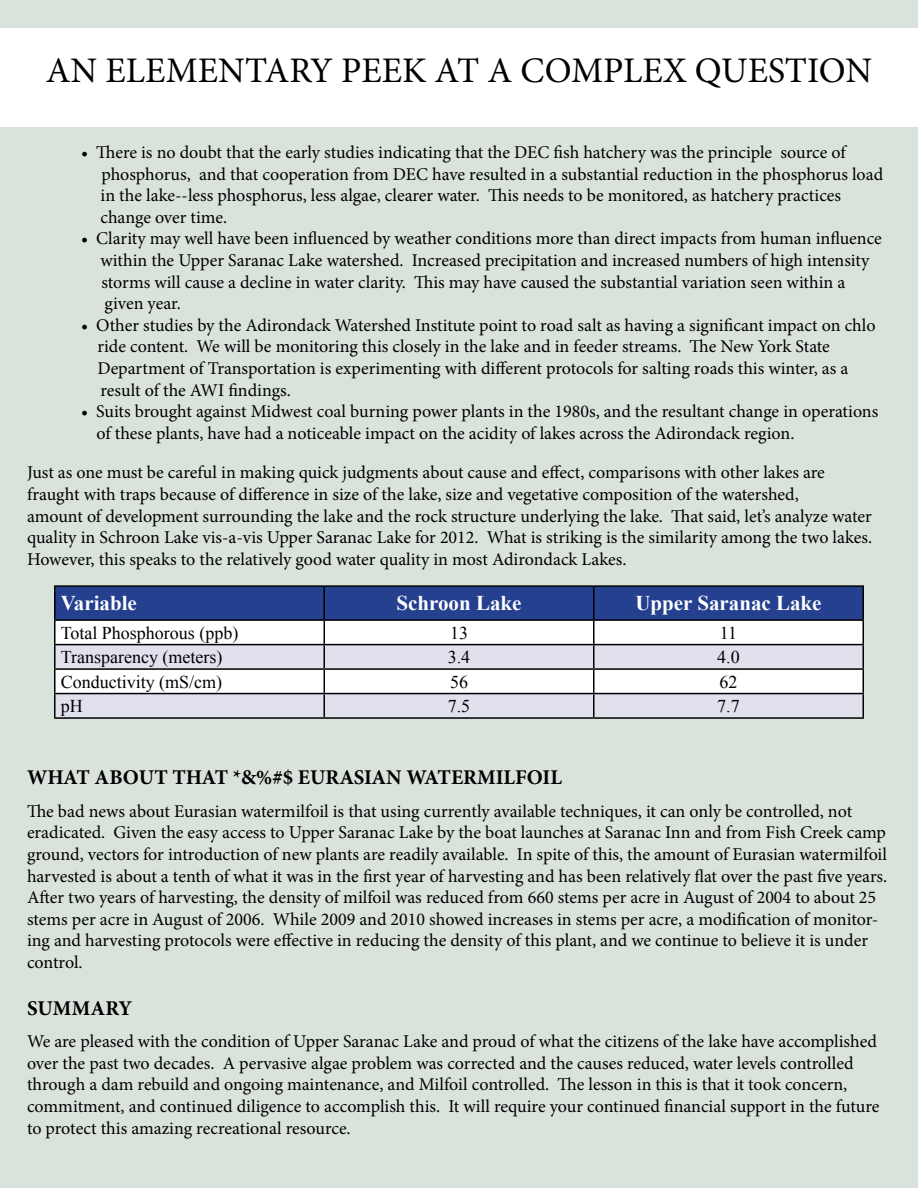
<style>
.page{position:relative;width:918px;height:1188px;background:#d9e3dc}
.page>*{position:absolute;margin:0;border:0;box-sizing:border-box;transform-origin:0 0}
.t1{font:36px "Minion Pro";color:#000}
.t2{font:700 21px "Minion Pro";color:#000}
.t3{font:700 21px "Times New Roman";color:#fff}
.t4{font:700 21px "Minion Pro";letter-spacing:.02em;color:#000}
.t5{font:18px/21.6px "Minion Pro";letter-spacing:-.005em;color:#000}
.t6{font:18px "Times New Roman";color:#000}
</style>
<div class="page">
<div style="left:0;top:28px;width:918px;height:99px;background:#fff"></div>
<hr style="left:54px;top:585px;width:270px;height:2px;background:#000">
<hr style="left:54px;top:587px;width:2px;height:32px;background:#000">
<hr style="left:324px;top:585px;width:270px;height:2px;background:#000">
<hr style="left:594px;top:585px;width:270px;height:2px;background:#000">
<hr style="left:862px;top:587px;width:2px;height:32px;background:#000">
<hr style="left:54px;top:619px;width:270px;height:2px;background:#000">
<hr style="left:54px;top:621px;width:2px;height:23px;background:#000">
<hr style="left:594px;top:619px;width:270px;height:2px;background:#000">
<hr style="left:862px;top:621px;width:2px;height:23px;background:#000">
<hr style="left:54px;top:644px;width:270px;height:1px;background:#000">
<hr style="left:54px;top:645px;width:2px;height:23px;background:#000">
<hr style="left:594px;top:644px;width:270px;height:1px;background:#000">
<hr style="left:862px;top:645px;width:2px;height:23px;background:#000">
<hr style="left:54px;top:668px;width:270px;height:2px;background:#000">
<hr style="left:54px;top:670px;width:2px;height:23px;background:#000">
<hr style="left:594px;top:668px;width:270px;height:2px;background:#000">
<hr style="left:862px;top:670px;width:2px;height:23px;background:#000">
<hr style="left:54px;top:693px;width:270px;height:1px;background:#000">
<hr style="left:54px;top:694px;width:2px;height:23px;background:#000">
<hr style="left:594px;top:693px;width:270px;height:1px;background:#000">
<svg style="left:55px;top:586px;width:808px;height:131px;background:#b0b6ce"></svg>
<hr style="left:862px;top:694px;width:2px;height:23px;background:#000">
<hr style="left:54px;top:717px;width:270px;height:2px;background:#000">
<hr style="left:324px;top:717px;width:270px;height:2px;background:#000">
<hr style="left:594px;top:717px;width:270px;height:2px;background:#000">
<h1 class="t1" style="left:46px;top:46px;width:828px">AN ELEMENTARY PEEK AT A COMPLEX QUESTION</h1>
<p class="t5" style="left:101px;top:142px;width:784px;text-indent:-20px">• There is no doubt that the early studies indicating that the DEC fish hatchery was the principle source of phosphorus, and that cooperation from DEC have resulted in a substantial reduction in the phosphorus load in the lake--less phosphorus, less algae, clearer water. This needs to be monitored, as hatchery practices change over time.</p>
<p class="t5" style="left:101px;top:228px;width:783px;text-indent:-20px">• Clarity may well have been influenced by weather conditions more than direct impacts from human influence within the Upper Saranac Lake watershed. Increased precipitation and increased numbers of high intensity storms will cause a decline in water clarity. This may have caused the substantial variation seen within a given year.</p>
<p class="t5" style="left:97px;top:314px;width:780px;text-indent:-16px">• Other studies by the Adirondack Watershed Institute point to road salt as having a significant impact on chlo ride content. We will be monitoring this closely in the lake and in feeder streams. The New York State Department of Transportation is experimenting with different protocols for salting roads this winter, as a result of the AWI findings.</p>
<p class="t5" style="left:96px;top:401px;width:783px;text-indent:-15px">• Suits brought against Midwest coal burning power plants in the 1980s, and the resultant change in operations of these plants, have had a noticeable impact on the acidity of lakes across the Adirondack region.</p>
<p class="t5" style="left:27px;top:462px;width:847px">Just as one must be careful in making quick judgments about cause and effect, comparisons with other lakes are fraught with traps because of difference in size of the lake, size and vegetative composition of the watershed,<br>amount of development surrounding the lake and the rock structure underlying the lake. That said, let’s analyze water quality in Schroon Lake vis-a-vis Upper Saranac Lake for 2012. What is striking is the similarity among the two lakes.<br>However, this speaks to the relatively good water quality in most Adirondack Lakes.</p>
<p class="t3" style="left:61px;top:589px;width:78px">Variable</p>
<p class="t3" style="left:396px;top:589px;width:127px">Schroon Lake</p>
<p class="t3" style="left:635px;top:589px;width:188px">Upper Saranac Lake</p>
<p class="t6" style="left:61px;top:620px;width:179px">Total Phosphorous (ppb)</p>
<p class="t6" style="left:450px;top:620px;width:19px">13</p>
<p class="t6" style="left:720px;top:620px;width:19px">11</p>
<p class="t6" style="left:61px;top:645px;width:163px">Transparency (meters)</p>
<p class="t6" style="left:448px;top:645px;width:24px">3.4</p>
<p class="t6" style="left:717px;top:645px;width:24px">4.0</p>
<p class="t6" style="left:61px;top:669px;width:163px">Conductivity (mS/cm)</p>
<p class="t6" style="left:450px;top:669px;width:19px">56</p>
<p class="t6" style="left:719px;top:669px;width:19px">62</p>
<p class="t6" style="left:61px;top:694px;width:23px">pH</p>
<p class="t6" style="left:448px;top:694px;width:24px">7.5</p>
<p class="t6" style="left:717px;top:694px;width:24px">7.7</p>
<p class="t2" style="left:27px;top:763px;width:425px">WHAT ABOUT THAT *&amp;%#$ EURASIAN WATERMI</p>
<p class="t2" style="left:504px;top:763px;width:60px">LFOIL</p>
<p class="t5" style="left:27px;top:800px;width:862px">The bad news about Eurasian watermilfoil is that using currently available techniques, it can only be controlled, not eradicated. Given the easy access to Upper Saranac Lake by the boat launches at Saranac Inn and from Fish Creek camp ground, vectors for introduction of new plants are readily available. In spite of this, the amount of Eurasian watermilfoil harvested is about a tenth of what it was in the first year of harvesting and has been relatively flat over the past five years.<br>After two years of harvesting, the density of milfoil was reduced from 660 stems per acre in August of 2004 to about 25 stems per acre in August of 2006. While 2009 and 2010 showed increases in stems per acre, a modification of monitor&shy;ing and harvesting protocols were effective in reducing the density of this plant, and we continue to believe it is under control.</p>
<p class="t4" style="left:27px;top:993px;width:107px">SUMMARY</p>
<p class="t5" style="left:27px;top:1031px;width:854px">We are pleased with the condition of Upper Saranac Lake and proud of what the citizens of the lake have accomplished over the past two decades. A pervasive algae problem was corrected and the causes reduced, water levels controlled through a dam rebuild and ongoing maintenance, and Milfoil controlled. The lesson in this is that it took concern, commitment, and continued diligence to accomplish this. It will require your continued financial support in the future to protect this amazing recreational resource.</p>
</div>
